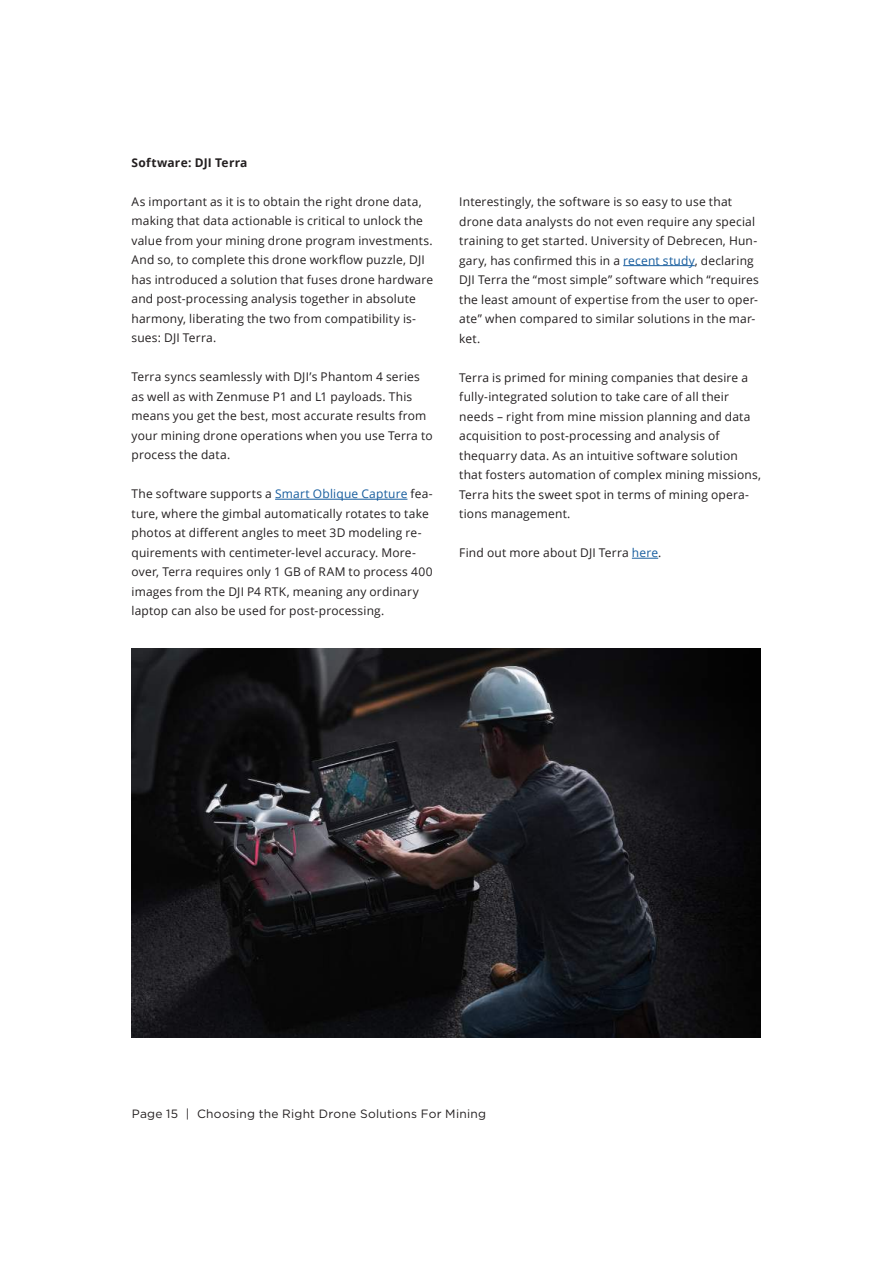
<style>
.page{position:relative;width:893px;height:1263px;background:#fff}
.page>*{position:absolute;margin:0;border:0;box-sizing:border-box;transform-origin:0 0}
.t1{font:12px/19.5px "Open Sans";letter-spacing:.015em;color:#231f20}
.t2{font:12px "Gotham";letter-spacing:.02em;color:#231f20}
.t3{font:700 12px "Open Sans";letter-spacing:.02em;color:#231f20}
.s1{color:#175d9e}
</style>
<div class="page">
<hr style="left:275px;top:499px;width:132px;height:1px;background:#175d9e">
<hr style="left:623px;top:265px;width:72px;height:1px;background:#175d9e">
<svg style="left:632px;top:558px;width:26px;height:1px"></svg>
<img style="left:132px;top:649px;width:629px;height:388px">
<p class="t3" style="left:131px;top:154px;width:118px">Software: DJI Terra</p>
<p class="t1" style="left:131px;top:191px;width:303px">As important as it is to obtain the right drone data, making that data actionable is critical to unlock the value from your mining drone program investments.<br>And so, to complete this drone workflow puzzle, DJI has introduced a solution that fuses drone hardware and post-processing analysis together in absolute harmony, liberating the two from compatibility is&shy;sues: DJI Terra.</p>
<p class="t1" style="left:131px;top:367px;width:303px">Terra syncs seamlessly with DJI’s Phantom 4 series as well as with Zenmuse P1 and L1 payloads. This means you get the best, most accurate results from your mining drone operations when you use Terra to process the data.</p>
<p class="t1" style="left:131px;top:484px;width:303px">The software supports a <span class="s1">Smart Oblique Capture</span> fea&shy;ture, where the gimbal automatically rotates to take photos at different angles to meet 3D modeling re&shy;quirements with centimeter-level accuracy. More&shy;over, Terra requires only 1 GB of RAM to process 400 images from the DJI P4 RTK, meaning any ordinary laptop can also be used for post-processing.</p>
<p class="t1" style="left:459px;top:192px;width:301px">Interestingly, the software is so easy to use that drone data analysts do not even require any special training to get started. University of Debrecen, Hun&shy;gary, has confirmed this in a <span class="s1">recent study</span>, declaring DJI Terra the “most simple” software which “requires the least amount of expertise from the user to oper&shy;ate” when compared to similar solutions in the mar&shy;ket.</p>
<p class="t1" style="left:459px;top:367px;width:303px">Terra is primed for mining companies that desire a fully-integrated solution to take care of all their needs – right from mine mission planning and data acquisition to post-processing and analysis of thequarry data. As an intuitive software solution that fosters automation of complex mining missions, Terra hits the sweet spot in terms of mining opera&shy;tions management.</p>
<p class="t1" style="left:459px;top:543px;width:204px">Find out more about DJI Terra <span class="s1">here</span>.</p>
<p class="t2" style="left:132px;top:1106px;width:356px">Page 15 | Choosing the Right Drone Solutions For Mining</p>
</div>
